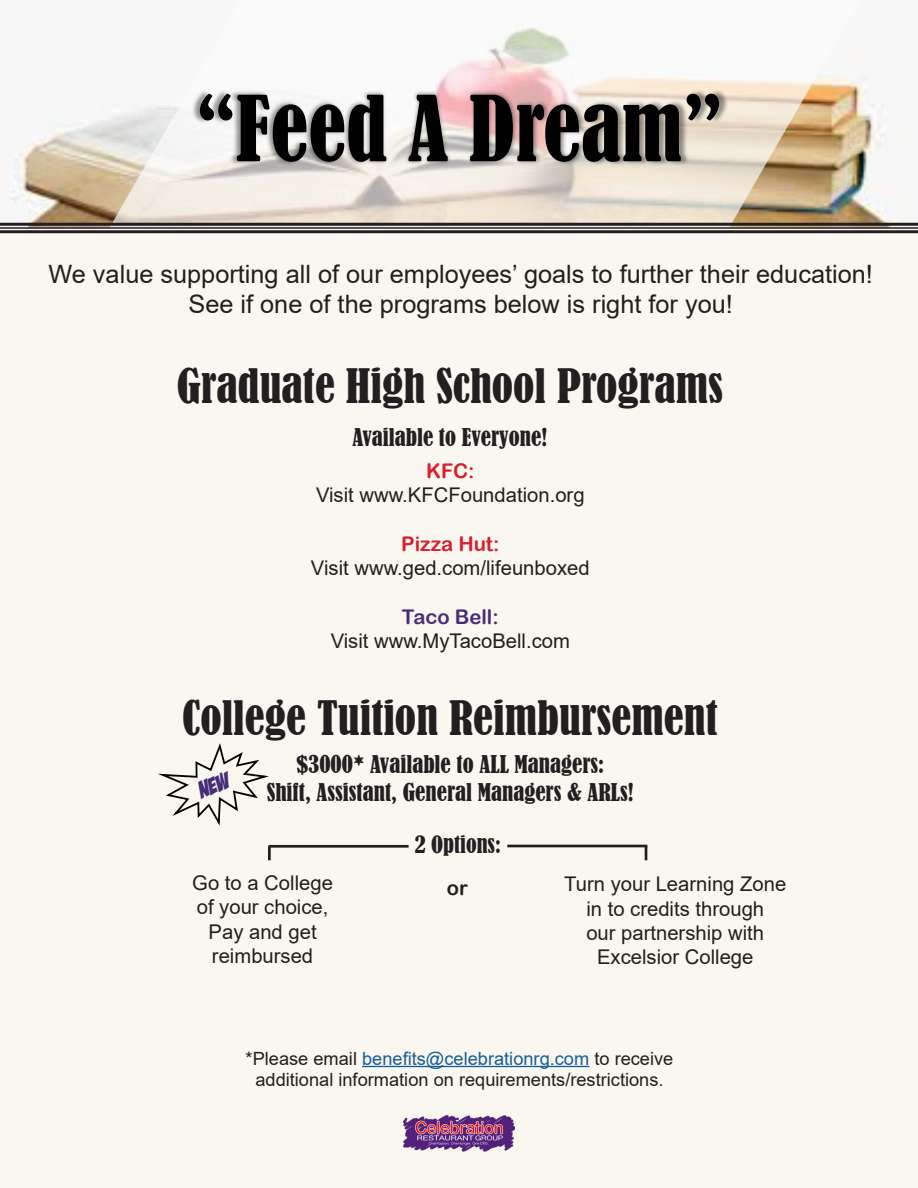
<style>
.page{position:relative;width:918px;height:1188px;background:#fff}
.page>*{position:absolute;margin:0;border:0;box-sizing:border-box;transform-origin:0 0}
.t1{font:condensed 84.3px "Bernard";color:#000}
.t2{font:condensed 44.55px "Bernard";color:#231f20}
.t3{font:25.35px "Arial";color:#231f20}
.t4{font:condensed 22.95px "Bernard";color:#231f20}
.t5{font:condensed 22.35px "Bernard";color:#231f20}
.t6{font:20.25px/24.3px "Arial";color:#231f20;text-align:center}
.t7{font:20.25px "Arial Rounded MT Bold";color:#db1e2c}
.t8{font:20.25px "Arial Rounded MT Bold";color:#472c79}
.t9{font:20.25px "Arial Rounded MT Bold";color:#231f20}
.t10{font:18.15px "Arial";color:#231f20}
.t11{font:18.15px "Arial";color:#175d9e}
.s1{color:#231f20}
</style>
<div class="page">
<div style="left:0;top:235px;width:918px;height:953px;background:#faf7f0"></div>
<hr style="left:269px;top:845px;width:140px;height:3px;background:#231f20">
<img style="left:0;top:53px;width:918px;height:177px">
<img style="left:107px;top:26px;width:754px;height:204px">
<img style="left:184px;top:79px;width:548px;height:96px">
<img style="left:403px;top:1116px;width:112px;height:36px">
<hr style="left:268px;top:846px;width:3px;height:14px;background:#231f20">
<svg style="left:645px;top:847px;width:2px;height:13px"></svg>
<hr style="left:362px;top:1066px;width:227px;height:1px;background:#175d9e">
<hr style="left:0;top:223px;width:918px;height:3px;background:#231f20">
<hr style="left:0;top:227px;width:918px;height:2px;background:#231f20">
<hr style="left:0;top:230px;width:918px;height:3px;background:#231f20">
<hr style="left:507px;top:845px;width:140px;height:2px;background:#231f20">
<svg style="left:154px;top:740px;width:119px;height:89px"></svg>
<p class="t1" style="left:196px;top:80px;width:529px">“Feed A Dream”</p>
<p class="t3" style="left:48px;top:256px;width:826px">We value supporting all of our employees’ goals to further their education!</p>
<p class="t3" style="left:188px;top:287px;width:546px">See if one of the programs below is right for you!</p>
<p class="t2" style="left:177px;top:360px;width:548px">Graduate High School Programs</p>
<p class="t4" style="left:353px;top:424px;width:196px">Available to Everyone!</p>
<p class="t7" style="left:426px;top:459px;width:50px">KFC:</p>
<p class="t6" style="left:316px;top:483px;width:270px">Visit www.KFCFoundation.org</p>
<p class="t7" style="left:401px;top:532px;width:100px">Pizza Hut:</p>
<p class="t6" style="left:311px;top:556px;width:280px">Visit www.ged.com/lifeunboxed</p>
<p class="t8" style="left:402px;top:605px;width:98px">Taco Bell:</p>
<p class="t6" style="left:331px;top:629px;width:241px">Visit www.MyTacoBell.com</p>
<p class="t2" style="left:182px;top:692px;width:537px">College Tuition Reimbursement</p>
<p class="t4" style="left:296px;top:751px;width:309px">$3000* Available to ALL Managers:</p>
<p class="t4" style="left:267px;top:778px;width:369px">Shift, Assistant, General Managers &amp; ARLs!</p>
<p class="t5" style="left:415px;top:832px;width:87px">2 Options:</p>
<p class="t9" style="left:447px;top:875px;width:23px">or</p>
<p class="t6" style="left:564px;top:872px;width:224px">Turn your Learning Zone in to credits through</p>
<p class="t6" style="left:586px;top:920px;width:179px">our partnership with</p>
<p class="t6" style="left:597px;top:945px;width:158px">Excelsior College</p>
<p class="t6" style="left:192px;top:871px;width:142px">Go to a College</p>
<p class="t6" style="left:197px;top:895px;width:133px">of your choice,</p>
<p class="t6" style="left:209px;top:919px;width:110px">Pay and get</p>
<p class="t6" style="left:212px;top:943px;width:103px">reimbursed</p>
<p class="t11" style="left:246px;top:1046px;width:429px"><span class="s1">*Please email</span> benefits@celebrationrg.com <span class="s1">to receive</span></p>
<p class="t10" style="left:255px;top:1068px;width:410px">additional information on requirements/restrictions.</p>
</div>
